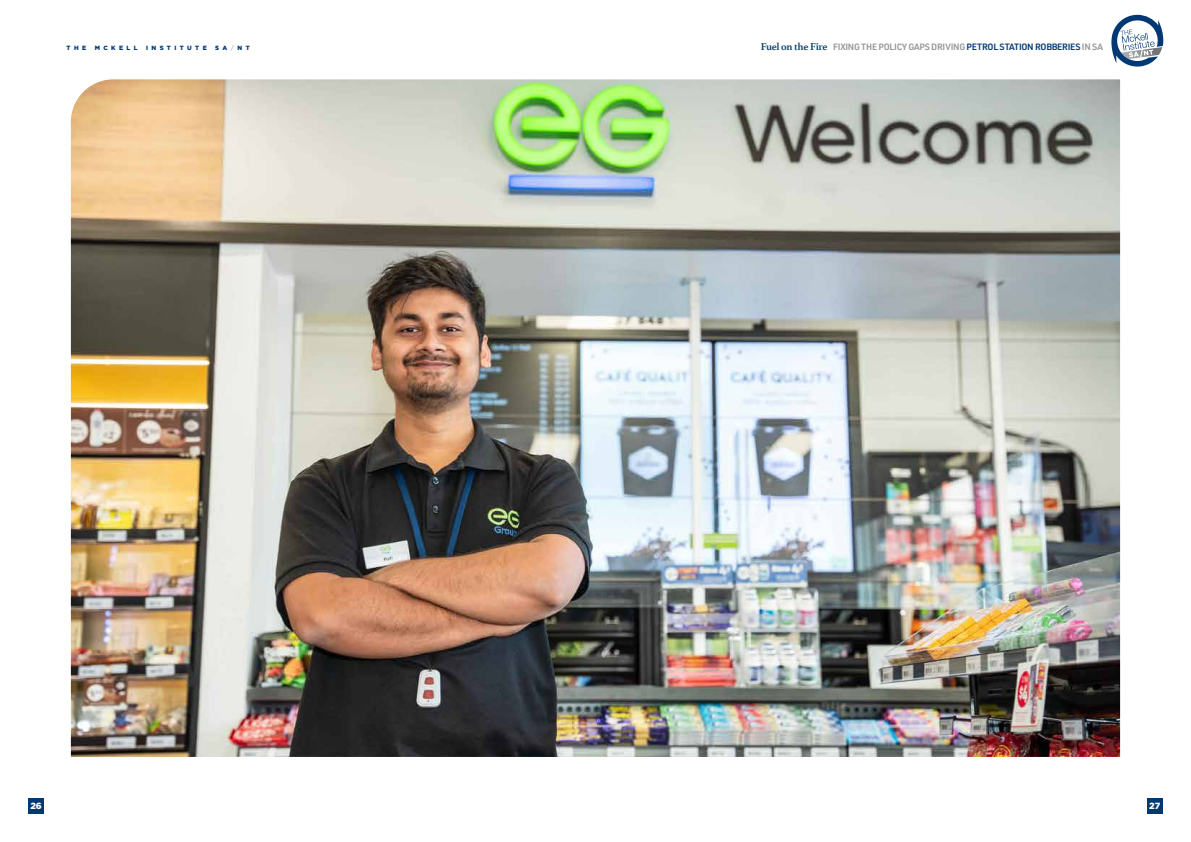
<style>
.page{position:relative;width:1191px;height:842px;background:#fff}
.page>*{position:absolute;margin:0;border:0;box-sizing:border-box;transform-origin:0 0}
.t1{font:600 9px "URWDIN";letter-spacing:-.03em;color:#939598}
.t2{font:900 9px "Gotham";color:#fff}
.t3{font:900 6.1px "Gotham";letter-spacing:.56em;color:#003874}
.s1{color:#c0c2c4}
.s2{font-family:"Athelas";font-weight:700;font-size:10.5px;color:#003f60}
.s3{color:#003874}
</style>
<div class="page">
<div style="left:1147px;top:798px;width:15px;height:16px;background:#003874"></div>
<div style="left:28px;top:798px;width:16px;height:16px;background:#003874"></div>
<svg style="left:1111px;top:15px;width:52px;height:52px"></svg>
<img style="left:71px;top:79px;width:1049px;height:678px">
<p class="t3" style="left:67px;top:43px;width:21px">THE</p>
<p class="t3" style="left:95px;top:43px;width:44px">MCKELL</p>
<p class="t3" style="left:146px;top:43px;width:62px">INSTITUTE</p>
<p class="t3" style="left:215px;top:43px;width:36px">SA<span class="s1">/</span>NT</p>
<p class="t1" style="left:760px;top:41px;width:344px"><span class="s2">Fuel on the Fire</span> FIXING THE POLICY GAPS DRIVING <span class="s3">PETROL STATION ROBBERIES</span> IN SA</p>
<p class="t2" style="left:30px;top:800px;width:13px">26</p>
<p class="t2" style="left:1149px;top:800px;width:13px">27</p>
</div>
